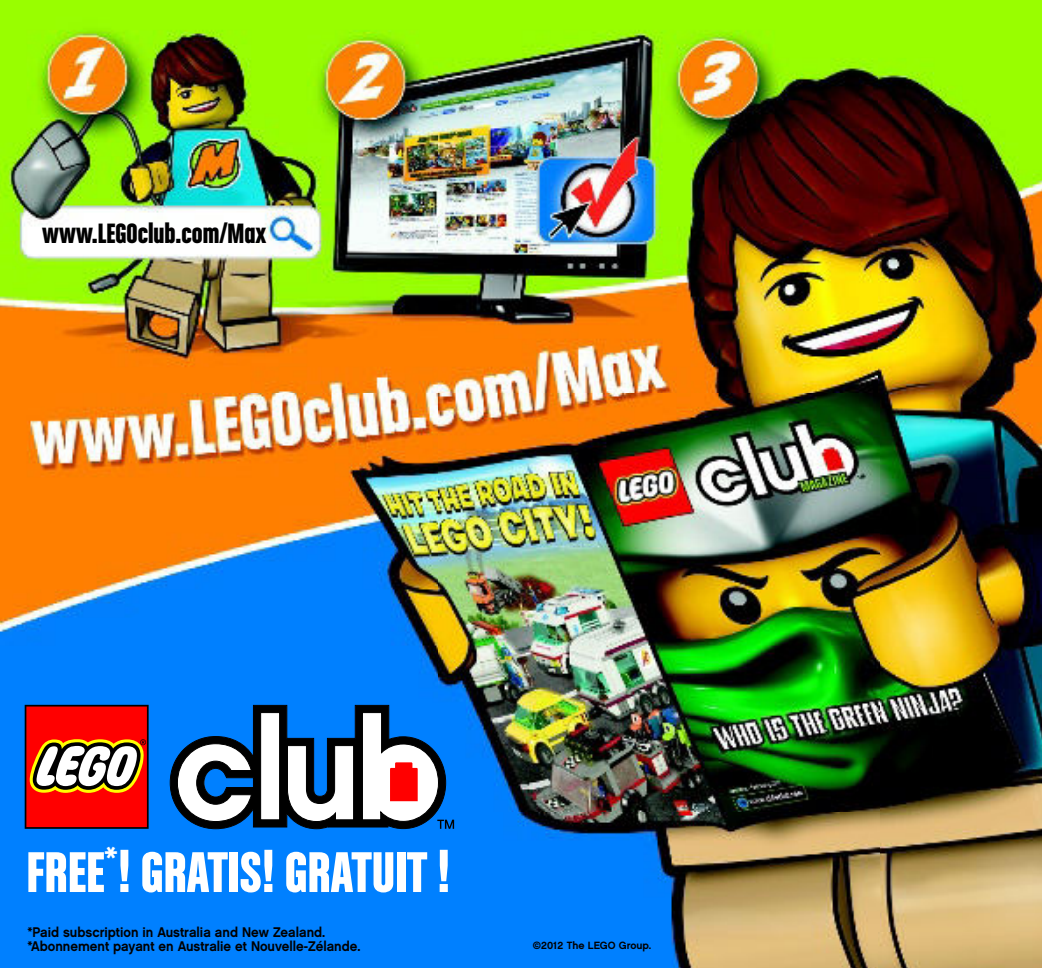
<style>
.page{position:relative;width:1042px;height:968px;background:#fff}
.page>*{position:absolute;margin:0;border:0;box-sizing:border-box;transform-origin:0 0}
.t1{font:60.9px "Chalet Comprime Hong Kong Eighty";color:#fff}
.t2{font:29.75px "Chalet Comprime Hong Kong Eighty";color:#000}
.t3{font:700 14px/14px "LEGO Chalet 60";color:#000;scale:.93 1}
.t4{font:700 10.5px "LEGO Chalet 60";color:#000}
</style>
<div class="page">
<img style="left:0;top:0;width:1042px;height:967px">
<svg style="left:25px;top:704px;width:124px;height:124px"></svg>
<svg style="left:170px;top:705px;width:284px;height:123px"></svg>
<h2 class="t2" style="left:42px;top:216px;width:226px">www.LEGOclub.com/Max</h2>
<h1 class="t1" style="left:26px;top:835px;width:425px">FREE<sup>*</sup>! GRATIS! GRATUIT !</h1>
<p class="t3" style="left:27px;top:926px;width:360px">* Paid subscription in Australia and New Zealand. *Abonnement payant en Australie et Nouvelle-Zélande.</p>
<p class="t4" style="left:533px;top:941px;width:120px">©2012 The LEGO Group.</p>
</div>
